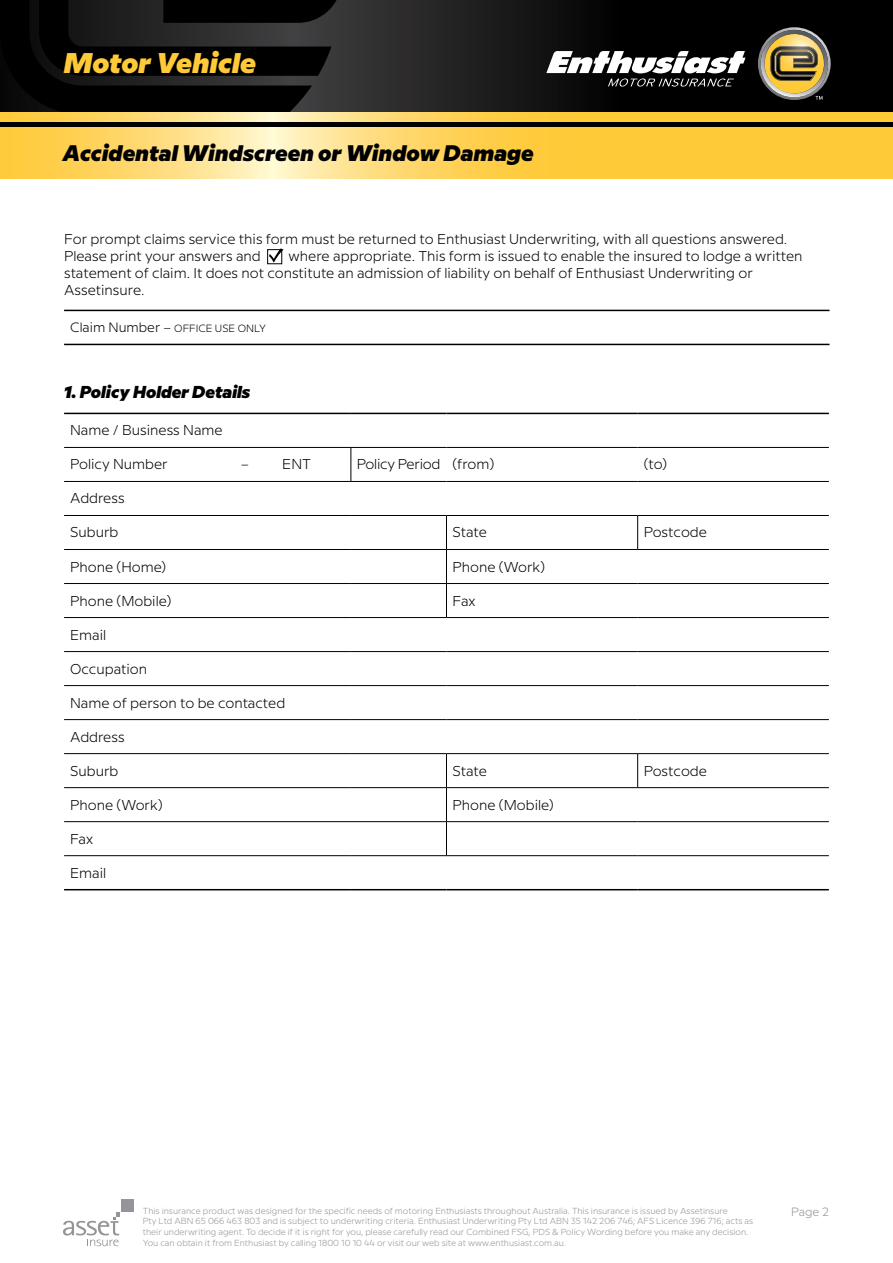
<style>
.page{position:relative;width:893px;height:1263px;background:#fff}
.page>*{position:absolute;margin:0;border:0;box-sizing:border-box;transform-origin:0 0}
.t1{font:italic 800 28.5px "Milliard";letter-spacing:.005em;color:#ffca38}
.t2{font:italic 800 22.5px "Milliard";letter-spacing:.01em;color:#000}
.SUB1__Main_numbered{font:italic 800 17.25px "Milliard";color:#000}
.BODY{font:300 14.25px/17.1px "Milliard";color:#000}
.BODY-2{font:300 14.25px "Milliard";letter-spacing:-.02em;color:#000}
.t3{font:300 12px "Milliard";color:#939598}
.t4{font:300 10.5px "Milliard";color:#000}
.t5{font:300 8.7px/10.5px "Milliard";color:#939598}
.s1{font-size:13.5px}
</style>
<div class="page">
<div style="left:121px;top:1199px;width:13px;height:12px;background:#939598"></div>
<svg style="left:63px;top:1213px;width:57px;height:33px"></svg>
<svg style="left:342px;top:0;width:551px;height:113px;background:#151412"></svg>
<svg style="left:0;top:0;width:342px;height:113px;background:#111110"></svg>
<div style="left:0;top:121px;width:893px;height:6px;background:#000"></div>
<svg style="left:0;top:113px;width:893px;height:8px;background:#ffd45e"></svg>
<svg style="left:758px;top:27px;width:73px;height:73px;background:#80724c"></svg>
<svg style="left:546px;top:51px;width:199px;height:36px"></svg>
<svg style="left:0;top:127px;width:893px;height:51px;background:#ffd45e"></svg>
<div style="left:267px;top:249px;width:15px;height:15px;border:1px solid #000"></div>
<hr style="left:64px;top:310px;width:765px;height:1px;background:#000">
<hr style="left:64px;top:344px;width:765px;height:1px;background:#000">
<hr style="left:64px;top:447px;width:287px;height:1px;background:#000">
<hr style="left:351px;top:447px;width:95px;height:1px;background:#000">
<hr style="left:351px;top:448px;width:1px;height:33px;background:#000">
<hr style="left:446px;top:447px;width:192px;height:1px;background:#000">
<hr style="left:638px;top:447px;width:191px;height:1px;background:#000">
<hr style="left:64px;top:481px;width:287px;height:1px;background:#000">
<hr style="left:351px;top:481px;width:95px;height:1px;background:#000">
<hr style="left:446px;top:481px;width:192px;height:1px;background:#000">
<hr style="left:638px;top:481px;width:191px;height:1px;background:#000">
<hr style="left:64px;top:515px;width:287px;height:1px;background:#000">
<hr style="left:351px;top:515px;width:95px;height:1px;background:#000">
<hr style="left:446px;top:515px;width:192px;height:1px;background:#000">
<hr style="left:446px;top:516px;width:1px;height:33px;background:#000">
<hr style="left:638px;top:515px;width:191px;height:1px;background:#000">
<hr style="left:637px;top:516px;width:1px;height:33px;background:#000">
<hr style="left:64px;top:549px;width:287px;height:1px;background:#000">
<hr style="left:351px;top:549px;width:95px;height:1px;background:#000">
<hr style="left:446px;top:549px;width:192px;height:1px;background:#000">
<hr style="left:446px;top:550px;width:1px;height:33px;background:#000">
<hr style="left:638px;top:549px;width:191px;height:1px;background:#000">
<hr style="left:64px;top:583px;width:287px;height:1px;background:#000">
<hr style="left:351px;top:583px;width:95px;height:1px;background:#000">
<hr style="left:446px;top:583px;width:192px;height:1px;background:#000">
<hr style="left:446px;top:584px;width:1px;height:33px;background:#000">
<hr style="left:638px;top:583px;width:191px;height:1px;background:#000">
<hr style="left:64px;top:617px;width:287px;height:1px;background:#000">
<hr style="left:351px;top:617px;width:95px;height:1px;background:#000">
<hr style="left:446px;top:617px;width:192px;height:1px;background:#000">
<hr style="left:638px;top:617px;width:191px;height:1px;background:#000">
<hr style="left:64px;top:651px;width:287px;height:1px;background:#000">
<hr style="left:351px;top:651px;width:95px;height:1px;background:#000">
<hr style="left:446px;top:651px;width:192px;height:1px;background:#000">
<hr style="left:638px;top:651px;width:191px;height:1px;background:#000">
<hr style="left:64px;top:685px;width:287px;height:1px;background:#000">
<hr style="left:351px;top:685px;width:95px;height:1px;background:#000">
<hr style="left:446px;top:685px;width:192px;height:1px;background:#000">
<hr style="left:638px;top:685px;width:191px;height:1px;background:#000">
<hr style="left:64px;top:719px;width:287px;height:1px;background:#000">
<hr style="left:351px;top:719px;width:95px;height:1px;background:#000">
<hr style="left:446px;top:719px;width:192px;height:1px;background:#000">
<hr style="left:638px;top:719px;width:191px;height:1px;background:#000">
<hr style="left:64px;top:753px;width:287px;height:1px;background:#000">
<hr style="left:351px;top:753px;width:95px;height:1px;background:#000">
<hr style="left:446px;top:753px;width:192px;height:1px;background:#000">
<hr style="left:446px;top:754px;width:1px;height:33px;background:#000">
<hr style="left:638px;top:753px;width:191px;height:1px;background:#000">
<hr style="left:637px;top:754px;width:1px;height:33px;background:#000">
<hr style="left:64px;top:787px;width:287px;height:1px;background:#000">
<hr style="left:351px;top:787px;width:95px;height:1px;background:#000">
<hr style="left:446px;top:787px;width:192px;height:1px;background:#000">
<hr style="left:446px;top:788px;width:1px;height:33px;background:#000">
<hr style="left:638px;top:787px;width:191px;height:1px;background:#000">
<hr style="left:64px;top:821px;width:287px;height:1px;background:#000">
<hr style="left:351px;top:821px;width:95px;height:1px;background:#000">
<hr style="left:446px;top:821px;width:192px;height:1px;background:#000">
<hr style="left:446px;top:822px;width:1px;height:33px;background:#000">
<hr style="left:638px;top:821px;width:191px;height:1px;background:#000">
<hr style="left:64px;top:855px;width:287px;height:1px;background:#000">
<hr style="left:351px;top:855px;width:95px;height:1px;background:#000">
<hr style="left:446px;top:855px;width:192px;height:1px;background:#000">
<hr style="left:638px;top:855px;width:191px;height:1px;background:#000">
<hr style="left:64px;top:413px;width:287px;height:1px;background:#000">
<hr style="left:351px;top:413px;width:95px;height:1px;background:#000">
<hr style="left:446px;top:413px;width:192px;height:1px;background:#000">
<hr style="left:638px;top:413px;width:191px;height:1px;background:#000">
<hr style="left:64px;top:889px;width:287px;height:1px;background:#000">
<hr style="left:351px;top:889px;width:95px;height:1px;background:#000">
<hr style="left:446px;top:889px;width:192px;height:1px;background:#000">
<hr style="left:638px;top:889px;width:191px;height:1px;background:#000">
<svg style="left:269px;top:248px;width:14px;height:14px"></svg>
<h1 class="t1" style="left:64px;top:41px;width:194px">Motor Vehicle</h1>
<h2 class="t2" style="left:63px;top:135px;width:472px">Accidental Windscreen or Window Damage</h2>
<p class="BODY" style="left:64px;top:229px;width:725px">For prompt claims service this form must be returned to Enthusiast Underwriting, with all questions answered.<br>Please print your answers and</p>
<p class="BODY" style="left:64px;top:246px;width:740px;text-indent:224px">where appropriate. This form is issued to enable the insured to lodge a written statement of claim. It does not constitute an admission of liability on behalf of Enthusiast Underwriting or<br>Assetinsure.</p>
<p class="t4" style="left:70px;top:321px;width:198px"><span class="s1">Claim Number –</span> OFFICE USE ONLY</p>
<p class="SUB1__Main_numbered" style="left:64px;top:379px;width:188px">1. Policy Holder Details</p>
<p class="BODY" style="left:70px;top:421px;width:154px">Name / Business Name</p>
<p class="BODY" style="left:70px;top:455px;width:99px">Policy Number</p>
<p class="BODY" style="left:241px;top:455px;width:72px">– ENT</p>
<p class="BODY-2" style="left:357px;top:454px;width:85px">Policy Period</p>
<p class="BODY" style="left:452px;top:455px;width:43px">(from)</p>
<p class="BODY" style="left:644px;top:455px;width:25px">(to)</p>
<p class="BODY" style="left:70px;top:489px;width:56px">Address</p>
<p class="BODY" style="left:70px;top:523px;width:50px">Suburb</p>
<p class="BODY" style="left:452px;top:523px;width:36px">State</p>
<p class="BODY" style="left:644px;top:523px;width:65px">Postcode</p>
<p class="BODY" style="left:70px;top:557px;width:98px">Phone (Home)</p>
<p class="BODY" style="left:452px;top:557px;width:94px">Phone (Work)</p>
<p class="BODY" style="left:70px;top:591px;width:103px">Phone (Mobile)</p>
<p class="BODY" style="left:452px;top:591px;width:25px">Fax</p>
<p class="BODY" style="left:70px;top:625px;width:38px">Email</p>
<p class="BODY" style="left:70px;top:659px;width:79px">Occupation</p>
<p class="BODY" style="left:70px;top:693px;width:217px">Name of person to be contacted</p>
<p class="BODY" style="left:70px;top:727px;width:56px">Address</p>
<p class="BODY" style="left:70px;top:761px;width:50px">Suburb</p>
<p class="BODY" style="left:452px;top:761px;width:36px">State</p>
<p class="BODY" style="left:644px;top:761px;width:65px">Postcode</p>
<p class="BODY" style="left:70px;top:795px;width:94px">Phone (Work)</p>
<p class="BODY" style="left:452px;top:795px;width:103px">Phone (Mobile)</p>
<p class="BODY" style="left:70px;top:829px;width:25px">Fax</p>
<p class="BODY" style="left:70px;top:863px;width:38px">Email</p>
<p class="t5" style="left:143px;top:1205px;width:612px">This insurance product was designed for the specific needs of motoring Enthusiasts throughout Australia. This insurance is issued by Assetinsure<br>Pty Ltd ABN 65 066 463 803 and is subject to underwriting criteria. Enthusiast Underwriting Pty Ltd ABN 35 142 206 746; AFS Licence 396 716; acts as their underwriting agent. To decide if it is right for you, please carefully read our Combined FSG, PDS &amp; Policy Wording before you make any decision.<br>You can obtain it from Enthusiast by calling 1800 10 10 44 or visit our web site at www.enthusiast.com.au.</p>
<p class="t3" style="left:791px;top:1203px;width:40px">Page 2</p>
</div>
